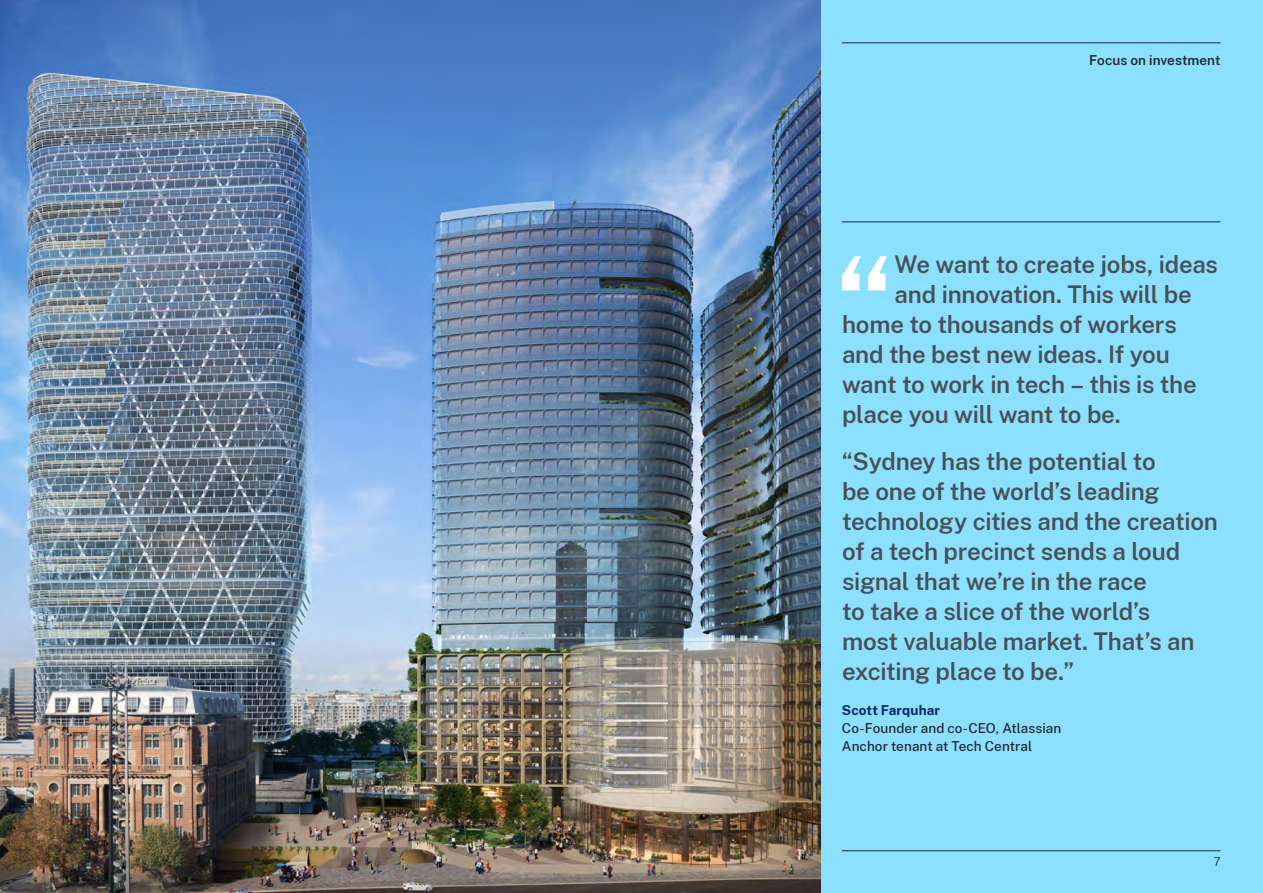
<style>
.page{position:relative;width:1263px;height:893px;background:#8ce0ff}
.page>*{position:absolute;margin:0;border:0;box-sizing:border-box;transform-origin:0 0}
.t1{font:600 130.95px "Public Sans";color:#fff}
.t2{font:600 24px/30px "Public Sans";letter-spacing:-.01em;color:#495054}
.t3{font:500 13.5px/18px "Public Sans";letter-spacing:.005em;color:#22272b}
.t4{font:600 13.5px "Public Sans";letter-spacing:.005em;color:#22272b}
.t5{font:700 13.5px "Public Sans";letter-spacing:.005em;color:#002664}
.t6{font:300 12px "Public Sans";color:#22272b}
</style>
<div class="page">
<hr style="left:842px;top:43px;width:378px;height:1px;background:#22272b">
<hr style="left:842px;top:222px;width:378px;height:1px;background:#22272b">
<img style="left:0;top:0;width:821px;height:893px">
<hr style="left:842px;top:850px;width:378px;height:1px;background:#22272b">
<p class="t4" style="left:1089px;top:51px;width:133px">Focus on investment</p>
<h1 class="t1" style="left:836px;top:209px;width:61px">“</h1>
<p class="t2" style="left:895px;top:248px;width:325px">We want to create jobs, ideas</p>
<p class="t2" style="left:895px;top:278px;width:299px">and innovation. This will be</p>
<p class="t2" style="left:842px;top:308px;width:336px">home to thousands of workers</p>
<p class="t2" style="left:842px;top:338px;width:329px">and the best new ideas. If you</p>
<p class="t2" style="left:842px;top:368px;width:356px">want to work in tech – this is the</p>
<p class="t2" style="left:842px;top:398px;width:280px">place you will want to be.</p>
<p class="t2" style="left:842px;top:445px;width:377px">“Sydney has the potential to<br>be one of the world’s leading technology cities and the creation of a tech precinct sends a loud signal that we’re in the race<br>to take a slice of the world’s<br>most valuable market. That’s an exciting place to be.”</p>
<p class="t5" style="left:842px;top:700px;width:100px">Scott Farquhar</p>
<p class="t3" style="left:842px;top:718px;width:221px">Co-Founder and co-CEO, Atlassian<br>Anchor tenant at Tech Central</p>
<p class="t6" style="left:1213px;top:853px;width:9px">7</p>
</div>
